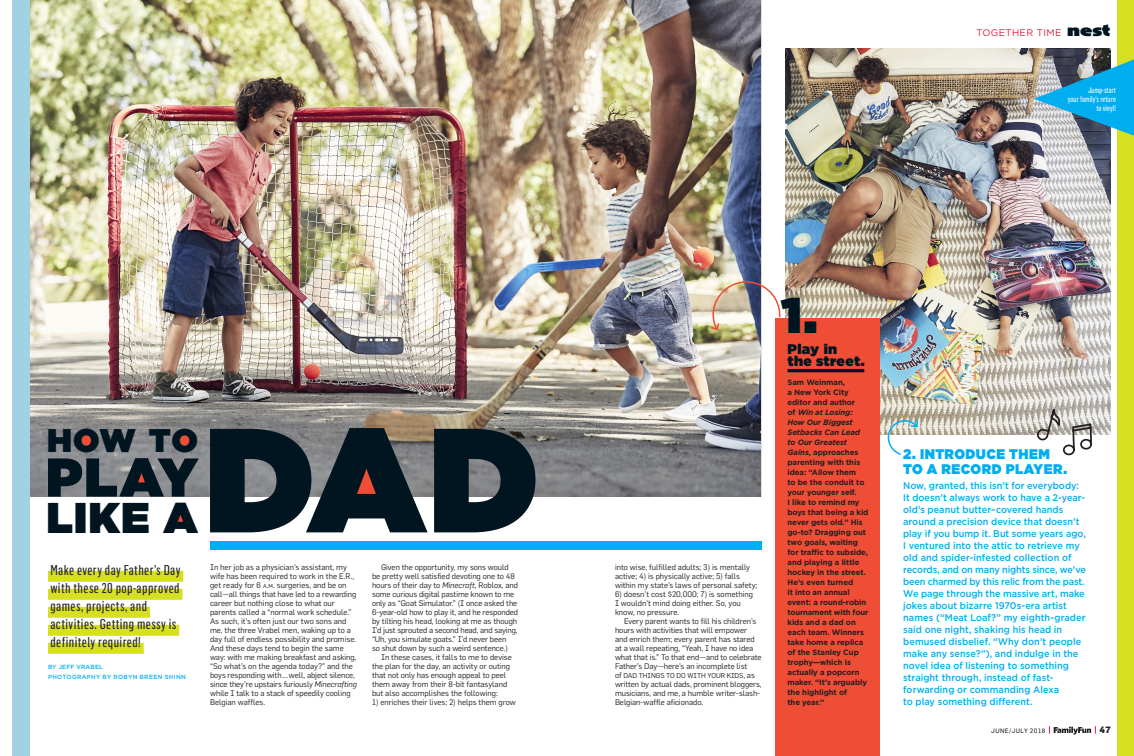
<style>
.page{position:relative;width:1134px;height:756px;background:#fff}
.page>*{position:absolute;margin:0;border:0;box-sizing:border-box;transform-origin:0 0}
.t1{font:900 148px "Gotham";color:#011521}
.t2{font:900 54.5px "Gotham";color:#011521}
.t3{font:900 50px "Gotham";color:#011521}
.t4{font:900 43px "Gotham";color:#011521}
.t5{font:900 32.8px "Gotham";color:#011521}
.t6{font:14px/18px "Flama Condensed Basic";letter-spacing:.03em;color:#231f20}
.t7{font:900 14px/15px "Gotham";letter-spacing:.035em;color:#00aeef;scale:.94 1}
.t8{font:900 14px/12px "Gotham";letter-spacing:.025em;color:#011521}
.t9{font:500 9.8px/12px "Gotham";color:#00aeef;scale:.94 1}
.Slug{font:9.5px "Gotham";letter-spacing:.04em;color:#da1f37}
.Folio{font:800 9px "Flama";color:#231f20}
.t10{font:8px/9px "Flama";letter-spacing:-.005em;color:#231f20}
.t11{font:8px/9px "Flama Condensed Basic";color:#fff;text-align:right}
.t12{font:700 7.8px/10px "Gotham";letter-spacing:-.01em;color:#231f20}
.t13{font:7px "Flama";letter-spacing:-.005em;color:#231f20}
.Folio-2{font:6.2px "Flama Basic";letter-spacing:.075em;color:#231f20}
.t14{font:500 6px/10px "Gotham";letter-spacing:.055em;color:#00aeef}
.s1{font-size:5.6px}
.s2{font-style:inherit}
.s3{font-style:italic}
.s4{font-family:"Anisette Std Petite";font-weight:900;font-size:18px;color:#011521}
.s5{font-size:8px}
</style>
<div class="page">
<img style="left:785px;top:48px;width:326px;height:387px">
<svg style="left:1037px;top:408px;width:56px;height:48px"></svg>
<img style="left:30px;top:0;width:731px;height:497px">
<div style="left:1117px;top:0;width:17px;height:756px;background:#d6df21"></div>
<div style="left:210px;top:541px;width:552px;height:9px;background:#00aeef"></div>
<div style="left:48px;top:571px;width:135px;height:11px;background:#d6df21"></div>
<div style="left:48px;top:589px;width:134px;height:11px;background:#d6df21"></div>
<div style="left:48px;top:607px;width:102px;height:11px;background:#d6df21"></div>
<div style="left:48px;top:625px;width:131px;height:11px;background:#d6df21"></div>
<div style="left:48px;top:643px;width:96px;height:11px;background:#d6df21"></div>
<svg style="left:132px;top:468px;width:18px;height:18px"></svg>
<svg style="left:173px;top:509px;width:15px;height:15px"></svg>
<svg style="left:350px;top:465px;width:36px;height:36px"></svg>
<div style="left:179px;top:434px;width:12px;height:12px;background:#ef4d35;border-radius:50%"></div>
<div style="left:82px;top:434px;width:11px;height:12px;background:#ef4d35;border-radius:50%"></div>
<div style="left:776px;top:318px;width:104px;height:438px;background:#ef4d35"></div>
<hr style="left:788px;top:369px;width:76px;height:3px;background:#011521">
<svg style="left:1034px;top:59px;width:100px;height:77px"></svg>
<div style="left:12px;top:0;width:18px;height:756px;background:#a1d2e4"></div>
<svg style="left:708px;top:275px;width:73px;height:57px"></svg>
<svg style="left:885px;top:419px;width:34px;height:36px"></svg>
<svg style="left:1049px;top:726px;width:47px;height:9px"></svg>
<p class="t5" style="left:47px;top:416px;width:152px">HOW TO</p>
<p class="t2" style="left:46px;top:438px;width:154px">PLAY</p>
<p class="t4" style="left:46px;top:487px;width:153px">LIKE A</p>
<p class="t1" style="left:204px;top:374px;width:336px">DAD</p>
<p class="t6" style="left:50px;top:561px;width:132px">Make every day Father’s Day with these 20 pop-approved games, projects, and activities. Getting messy is definitely required!</p>
<p class="t14" style="left:48px;top:661px;width:139px">BY JEFF VRABEL<br>PHOTOGRAPHY BY ROBYN BREEN SHINN</p>
<p class="t10" style="left:210px;top:563px;width:149px">In her job as a physician's assistant, my wife has been required to work in the E.R., get ready for 6 <span class="s1">a</span><span class="s2">.</span><span class="s1">m</span><span class="s2">.</span> surgeries, and be on call—all things that have led to a rewarding career but nothing close to what our parents called a “normal work schedule.” As such, it’s often just our two sons and me, the three Vrabel men, waking up to a day full of endless possibility and promise.<br>And these days tend to begin the same way: with me making breakfast and asking, “So what’s on the agenda today?” and the boys responding with…well, abject silence, since they’re upstairs furiously <span class="s3">Minecrafting </span>while I talk to a stack of speedily cooling Belgian waffles.</p>
<p class="t10" style="left:372px;top:563px;width:148px;text-indent:9px">Given the opportunity, my sons would be pretty well satisfied devoting one to 48 hours of their day to <span class="s3">Minecraft,</span> Roblox, and some curious digital pastime known to me only as “Goat Simulator.” (I once asked the 6-year-old how to play it, and he responded by tilting his head, looking at me as though I’d just sprouted a second head, and saying, “Uh, you simulate goats.” I’d never been<br>so shut down by such a weird sentence.)</p>
<p class="t10" style="left:372px;top:653px;width:141px;text-indent:9px">In these cases, it falls to me to devise the plan for the day, an activity or outing that not only has enough appeal to peel them away from their 8-bit fantasyland but also accomplishes the following:</p>
<p class="t10" style="left:372px;top:698px;width:145px">1) enriches their lives; 2) helps them grow</p>
<p class="Slug" style="left:976px;top:27px;width:135px">TOGETHER TIME <span class="s4">nest</span></p>
<p class="t11" style="left:1068px;top:86px;width:50px">Jump-start<br>your family’s return to vinyl!</p>
<p class="t10" style="left:615px;top:563px;width:144px">into wise, fulfilled adults; 3) is mentally active; 4) is physically active; 5) falls within my state’s laws of personal safety;</p>
<p class="t10" style="left:615px;top:590px;width:140px">6) doesn’t cost $20,000; 7) is something<br>I wouldn’t mind doing either. So, you know, no pressure.</p>
<p class="t10" style="left:615px;top:617px;width:148px;text-indent:9px">Every parent wants to fill his children’s hours with activities that will empower and enrich them; every parent has stared at a wall repeating, “Yeah, I have no idea what that is.” To that end—and to celebrate Father’s Day—here’s an incomplete list</p>
<p class="t13" style="left:615px;top:671px;width:141px"><span class="s5">of</span> DAD THINGS TO DO WITH YOUR KIDS<span class="s5">, as</span></p>
<p class="t10" style="left:615px;top:680px;width:148px">written by actual dads, prominent bloggers, musicians, and me, a humble writer-slash-<br>Belgian-waffle aficionado.</p>
<p class="t3" style="left:781px;top:279px;width:38px">1.</p>
<p class="t8" style="left:788px;top:342px;width:79px">Play in the street.</p>
<p class="t12" style="left:788px;top:377px;width:83px">Sam Weinman,<br>a New York City editor and author<br>of <span class="s3">Win at Losing:<br>How Our Biggest<br>Setbacks Can Lead to Our Greatest<br>Gains</span>, approaches parenting with this idea: “Allow them<br>to be the conduit to your younger self.<br>I like to remind my boys that being a kid never gets old.” His go-to? Dragging out two goals, waiting for traffic to subside, and playing a little hockey in the street.<br>He’s even turned<br>it into an annual event: a round-robin tournament with four kids and a dad on each team. Winners take home a replica of the Stanley Cup trophy—which is actually a popcorn maker. “It’s arguably the highlight of<br>the year.”</p>
<p class="t7" style="left:903px;top:446px;width:176px">2. INTRODUCE THEM<br>TO A RECORD PLAYER.</p>
<p class="t9" style="left:903px;top:479px;width:196px">Now, granted, this isn’t for everybody:<br>It doesn’t always work to have a 2-year&shy;old’s peanut butter–covered hands around a precision device that doesn’t play if you bump it. But some years ago, I ventured into the attic to retrieve my old and spider-infested collection of records, and on many nights since, we’ve been charmed by this relic from the past.<br>We page through the massive art, make jokes about bizarre 1970s-era artist names (“Meat Loaf?” my eighth-grader said one night, shaking his head in bemused disbelief. “Why don’t people make any sense?”), and indulge in the novel idea of listening to something straight through, instead of fast&shy;forwarding or commanding Alexa<br>to play something different.</p>
<p class="Folio-2" style="left:991px;top:727px;width:55px">JUNE/JULY 2018</p>
<p class="Folio" style="left:1100px;top:724px;width:13px">47</p>
</div>
